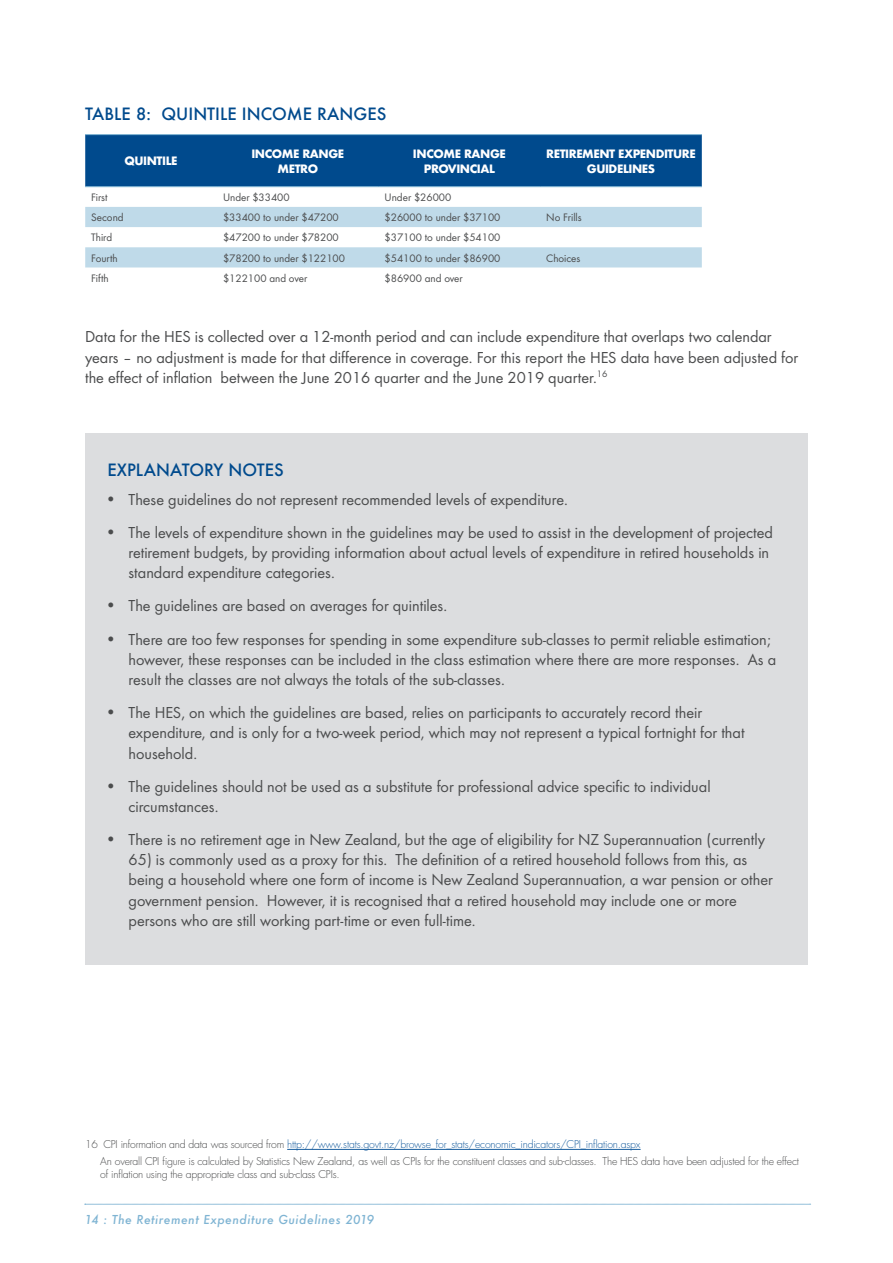
<style>
.page{position:relative;width:893px;height:1263px;background:#fff}
.page>*{position:absolute;margin:0;border:0;box-sizing:border-box;transform-origin:0 0}
.Body{font:16.5px/20.2px "Futura Boo";color:#4b4c4d}
.Sub_heading{font:500 16.5px "Futura";color:#004a8d}
.t1{font:italic 500 12px "Futura";letter-spacing:.04em;color:#7fb4d3}
.Table_text{font:11.25px "Futura Boo";color:#4b4c4d}
.t2{font:700 11.25px/15px "Futura";letter-spacing:-.04em;color:#fff;text-align:center}
.Footnotes{font:300 10.5px/12.6px "Futura Std";letter-spacing:-.02em;color:#4b4c4d}
.Footnotes-2{font:300 10.5px "Futura Std";letter-spacing:-.02em;color:#175d9e}
.s1{color:#4b4c4d}
</style>
<div class="page">
<svg style="left:85px;top:1204px;width:726px;height:1px"></svg>
<div style="left:85px;top:135px;width:617px;height:51px;background:#004a8d"></div>
<svg style="left:85px;top:207px;width:617px;height:60px"></svg>
<hr style="left:85px;top:134px;width:132px;height:1px;background:#7fb4d3">
<hr style="left:217px;top:134px;width:162px;height:1px;background:#7fb4d3">
<hr style="left:540px;top:134px;width:162px;height:1px;background:#7fb4d3">
<hr style="left:379px;top:134px;width:161px;height:1px;background:#7fb4d3">
<hr style="left:85px;top:186px;width:132px;height:1px;background:#7fb4d3">
<hr style="left:217px;top:186px;width:162px;height:1px;background:#7fb4d3">
<hr style="left:540px;top:186px;width:162px;height:1px;background:#7fb4d3">
<hr style="left:379px;top:186px;width:161px;height:1px;background:#7fb4d3">
<div style="left:85px;top:433px;width:722px;height:531px;background:#dcdddf"></div>
<hr style="left:287px;top:1149px;width:354px;height:1px;background:#175d9e">
<p class="Sub_heading" style="left:85px;top:102px;width:303px">TABLE 8: QUINTILE INCOME RANGES</p>
<p class="t2" style="left:125px;top:154px;width:55px">QUINTILE</p>
<p class="t2" style="left:251px;top:146px;width:95px">INCOME RANGE<br>METRO</p>
<p class="t2" style="left:413px;top:146px;width:95px">INCOME RANGE<br>PROVINCIAL</p>
<p class="t2" style="left:546px;top:146px;width:151px">RETIREMENT EXPENDITURE<br>GUIDELINES</p>
<p class="Table_text" style="left:91px;top:190px;width:18px">First</p>
<p class="Table_text" style="left:223px;top:190px;width:68px">Under $33400</p>
<p class="Table_text" style="left:385px;top:190px;width:68px">Under $26000</p>
<p class="Table_text" style="left:91px;top:211px;width:34px">Second</p>
<p class="Table_text" style="left:223px;top:211px;width:117px">$33400 to under $47200</p>
<p class="Table_text" style="left:385px;top:211px;width:117px">$26000 to under $37100</p>
<p class="Table_text" style="left:546px;top:211px;width:37px">No Frills</p>
<p class="Table_text" style="left:91px;top:231px;width:22px">Third</p>
<p class="Table_text" style="left:223px;top:231px;width:117px">$47200 to under $78200</p>
<p class="Table_text" style="left:385px;top:231px;width:117px">$37100 to under $54100</p>
<p class="Table_text" style="left:91px;top:251px;width:28px">Fourth</p>
<p class="Table_text" style="left:223px;top:251px;width:124px">$78200 to under $122100</p>
<p class="Table_text" style="left:385px;top:251px;width:117px">$54100 to under $86900</p>
<p class="Table_text" style="left:546px;top:251px;width:36px">Choices</p>
<p class="Table_text" style="left:91px;top:271px;width:19px">Fifth</p>
<p class="Table_text" style="left:223px;top:271px;width:86px">$122100 and over</p>
<p class="Table_text" style="left:385px;top:271px;width:80px">$86900 and over</p>
<p class="Body" style="left:85px;top:327px;width:715px">Data for the HES is collected over a 12-month period and can include expenditure that overlaps two calendar years – no adjustment is made for that difference in coverage. For this report the HES data have been adjusted for the effect of inflation between the June 2016 quarter and the June 2019 quarter.<sup>16</sup></p>
<p class="Sub_heading" style="left:108px;top:459px;width:178px">EXPLANATORY NOTES</p>
<p class="Body" style="left:129px;top:489px;width:441px">These guidelines do not represent recommended levels of expenditure.</p>
<p class="Body" style="left:129px;top:522px;width:646px">The levels of expenditure shown in the guidelines may be used to assist in the development of projected retirement budgets, by providing information about actual levels of expenditure in retired households in standard expenditure categories.</p>
<p class="Body" style="left:129px;top:596px;width:320px">The guidelines are based on averages for quintiles.</p>
<p class="Body" style="left:129px;top:629px;width:649px">There are too few responses for spending in some expenditure sub-classes to permit reliable estimation; however, these responses can be included in the class estimation where there are more responses. As a result the classes are not always the totals of the sub-classes.</p>
<p class="Body" style="left:129px;top:702px;width:618px">The HES, on which the guidelines are based, relies on participants to accurately record their expenditure, and is only for a two-week period, which may not represent a typical fortnight for that household.</p>
<p class="Body" style="left:129px;top:776px;width:584px">The guidelines should not be used as a substitute for professional advice specific to individual circumstances.</p>
<p class="Body" style="left:129px;top:829px;width:638px">There is no retirement age in New Zealand, but the age of eligibility for NZ Superannuation (currently</p>
<p class="Body" style="left:129px;top:849px;width:646px">65) is commonly used as a proxy for this. The definition of a retired household follows from this, as being a household where one form of income is New Zealand Superannuation, a war pension or other government pension. However, it is recognised that a retired household may include one or more persons who are still working part-time or even full-time.</p>
<p class="Footnotes-2" style="left:85px;top:1138px;width:557px"><span class="s1">16 CPI information and data was sourced from</span> http://www.stats.govt.nz/browse_for_stats/economic_indicators/CPI_inflation.aspx</p>
<p class="Footnotes" style="left:100px;top:1155px;width:700px">An overall CPI figure is calculated by Statistics New Zealand, as well as CPIs for the constituent classes and sub-classes. The HES data have been adjusted for the effect of inflation using the appropriate class and sub-class CPIs.</p>
<p class="t1" style="left:85px;top:1211px;width:291px">14 : The Retirement Expenditure Guidelines 2019</p>
</div>
